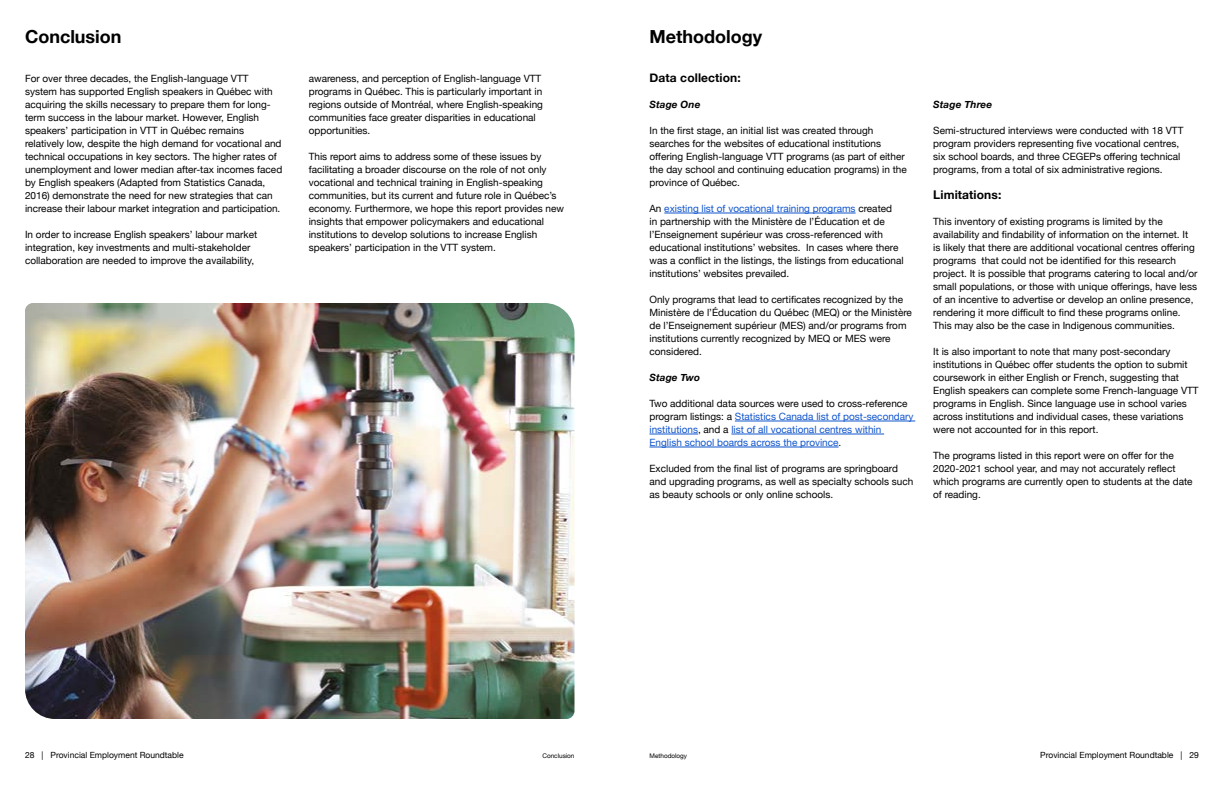
<style>
.page{position:relative;width:1224px;height:792px;background:#fff}
.page>*{position:absolute;margin:0;border:0;box-sizing:border-box;transform-origin:0 0}
.t1{font:700 18px "Helvetica Neue";color:#000}
.t2{font:700 12px "Helvetica Neue";letter-spacing:.01em;color:#000}
.t3{font:10px/13px "Helvetica Neue";color:#000}
.t4{font:10px/13px "Helvetica Neue";color:#15c}
.t5{font:italic 700 10px "Helvetica Neue";letter-spacing:.01em;color:#000}
.t6{font:8.5px "Helvetica Neue";color:#000}
.t7{font:6.4px "Helvetica Neue";color:#000}
.s1{color:#15c}
.s2{color:#000}
</style>
<div class="page">
<hr style="left:664px;top:213px;width:192px;height:1px;background:#15c">
<hr style="left:735px;top:421px;width:180px;height:1px;background:#15c">
<hr style="left:650px;top:434px;width:48px;height:1px;background:#15c">
<hr style="left:731px;top:434px;width:153px;height:1px;background:#15c">
<hr style="left:650px;top:447px;width:189px;height:1px;background:#15c">
<img style="left:25px;top:303px;width:549px;height:416px">
<h1 class="t1" style="left:25px;top:22px;width:98px">Conclusion</h1>
<p class="t3" style="left:25px;top:73px;width:259px">For over three decades, the English-language VTT system has supported English speakers in Québec with acquiring the skills necessary to prepare them for long&shy;term success in the labour market. However, English speakers’ participation in VTT in Québec remains relatively low, despite the high demand for vocational and technical occupations in key sectors. The higher rates of unemployment and lower median after-tax incomes faced by English speakers (Adapted from Statistics Canada, 2016) demonstrate the need for new strategies that can increase their labour market integration and participation.</p>
<p class="t3" style="left:25px;top:229px;width:234px">In order to increase English speakers’ labour market integration, key investments and multi-stakeholder collaboration are needed to improve the availability,</p>
<p class="t3" style="left:309px;top:73px;width:236px">awareness, and perception of English-language VTT programs in Québec. This is particularly important in regions outside of Montréal, where English-speaking communities face greater disparities in educational opportunities.</p>
<p class="t3" style="left:309px;top:151px;width:257px">This report aims to address some of these issues by facilitating a broader discourse on the role of not only vocational and technical training in English-speaking communities, but its current and future role in Québec’s economy. Furthermore, we hope this report provides new insights that empower policymakers and educational institutions to develop solutions to increase English speakers’ participation in the VTT system.</p>
<h1 class="t1" style="left:650px;top:22px;width:114px">Methodology</h1>
<p class="t2" style="left:650px;top:68px;width:93px">Data collection:</p>
<p class="t5" style="left:650px;top:97px;width:52px">Stage One</p>
<p class="t3" style="left:650px;top:125px;width:259px">In the first stage, an initial list was created through searches for the websites of educational institutions offering English-language VTT programs (as part of either the day school and continuing education programs) in the province of Québec.</p>
<p class="t3" style="left:650px;top:203px;width:256px">An <span class="s1">existing list of vocational training programs</span> created<br>in partnership with the Ministère de l’Éducation et de l’Enseignement supérieur was cross-referenced with educational institutions’ websites. In cases where there was a conflict in the listings, the listings from educational institutions’ websites prevailed.</p>
<p class="t3" style="left:650px;top:294px;width:264px">Only programs that lead to certificates recognized by the Ministère de l’Éducation du Québec (MEQ) or the Ministère de l’Enseignement supérieur (MES) and/or programs from institutions currently recognized by MEQ or MES were considered.</p>
<p class="t5" style="left:650px;top:370px;width:52px">Stage Two</p>
<p class="t4" style="left:650px;top:398px;width:266px"><span class="s2">Two additional data sources were used to cross-reference program listings: a</span> Statistics Canada list of post-secondary institutions<span class="s2">, and a</span> list of all vocational centres within English school boards across the province<span class="s2">.</span></p>
<p class="t3" style="left:650px;top:463px;width:265px">Excluded from the final list of programs are springboard and upgrading programs, as well as specialty schools such as beauty schools or only online schools.</p>
<p class="t5" style="left:933px;top:97px;width:60px">Stage Three</p>
<p class="t3" style="left:933px;top:125px;width:252px">Semi-structured interviews were conducted with 18 VTT program providers representing five vocational centres, six school boards, and three CEGEPs offering technical programs, from a total of six administrative regions.</p>
<p class="t2" style="left:933px;top:185px;width:70px">Limitations:</p>
<p class="t3" style="left:933px;top:216px;width:266px">This inventory of existing programs is limited by the availability and findability of information on the internet. It is likely that there are additional vocational centres offering programs that could not be identified for this research project. It is possible that programs catering to local and/or small populations, or those with unique offerings, have less of an incentive to advertise or develop an online presence, rendering it more difficult to find these programs online.<br>This may also be the case in Indigenous communities.</p>
<p class="t3" style="left:933px;top:346px;width:267px">It is also important to note that many post-secondary institutions in Québec offer students the option to submit coursework in either English or French, suggesting that English speakers can complete some French-language VTT programs in English. Since language use in school varies across institutions and individual cases, these variations were not accounted for in this report.</p>
<p class="t3" style="left:933px;top:450px;width:261px">The programs listed in this report were on offer for the 2020-2021 school year, and may not accurately reflect which programs are currently open to students at the date of reading.</p>
<p class="t6" style="left:25px;top:749px;width:160px">28 | Provincial Employment Roundtable</p>
<p class="t7" style="left:543px;top:751px;width:33px">Conclusion</p>
<p class="t7" style="left:650px;top:751px;width:39px">Methodology</p>
<p class="t6" style="left:1040px;top:749px;width:160px">Provincial Employment Roundtable | 29</p>
</div>
